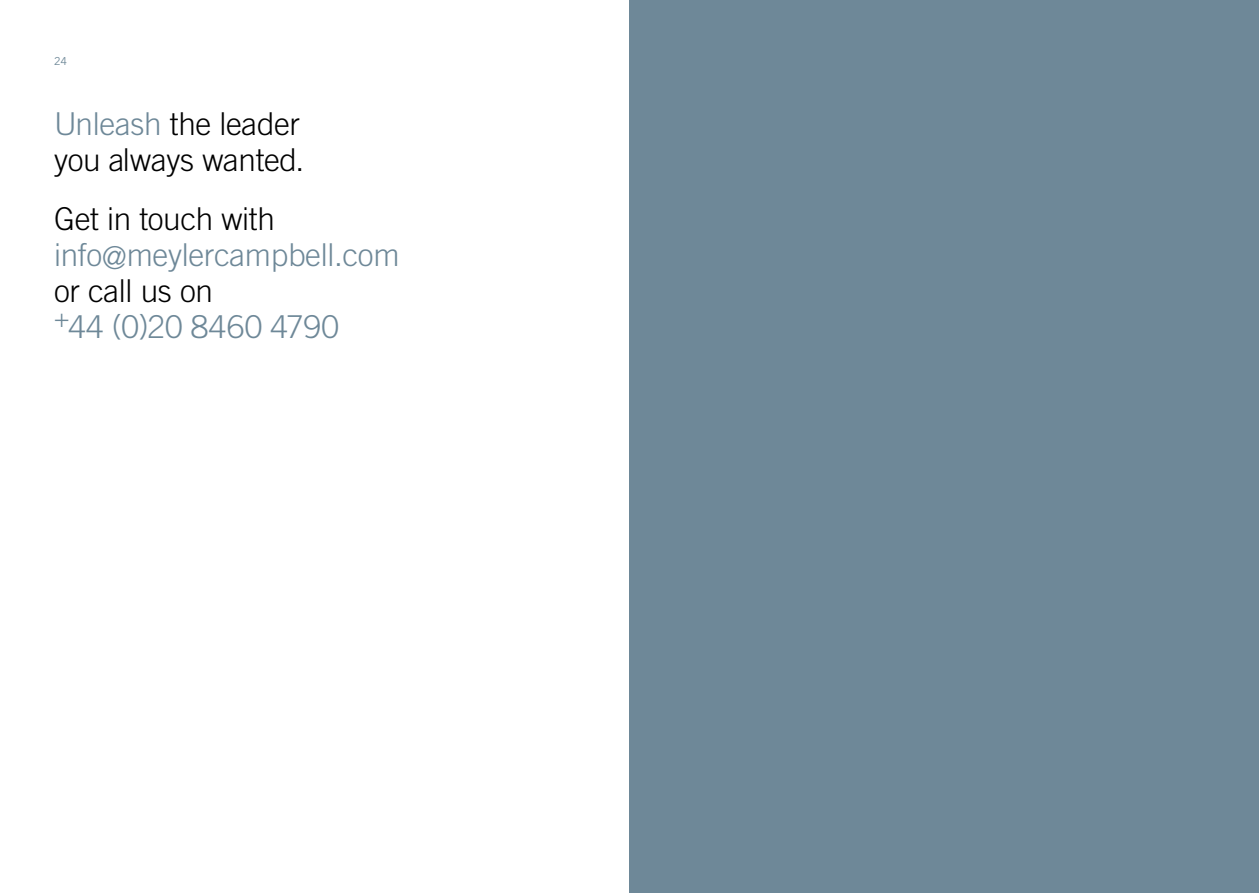
<style>
.page{position:relative;width:1259px;height:893px;background:#fff}
.page>*{position:absolute;margin:0;border:0;box-sizing:border-box;transform-origin:0 0}
.t1{font:300 31.5px/36px "Trade Gothic LT Std";letter-spacing:-.01em;color:#6e8898}
.t2{font:300 31.5px/36px "Trade Gothic LT Std";letter-spacing:-.01em;color:#000}
.t3{font:11.25px "Avenir Next";color:#6e8898}
.s1{color:#6e8898}
.s2{color:#000}
</style>
<div class="page">
<div style="left:629px;top:0;width:630px;height:893px;background:#6e8898"></div>
<p class="t3" style="left:54px;top:52px;width:15px">24</p>
<p class="t2" style="left:54px;top:105px;width:252px"><span class="s1">Unleash</span> the leader you always wanted.</p>
<p class="t2" style="left:54px;top:200px;width:222px">Get in touch with</p>
<p class="t1" style="left:54px;top:236px;width:347px">info@meylercampbell.com</p>
<p class="t1" style="left:54px;top:272px;width:286px"><span class="s2">or call us on<br></span><sup>+</sup>44 (0)20 8460 4790</p>
</div>
